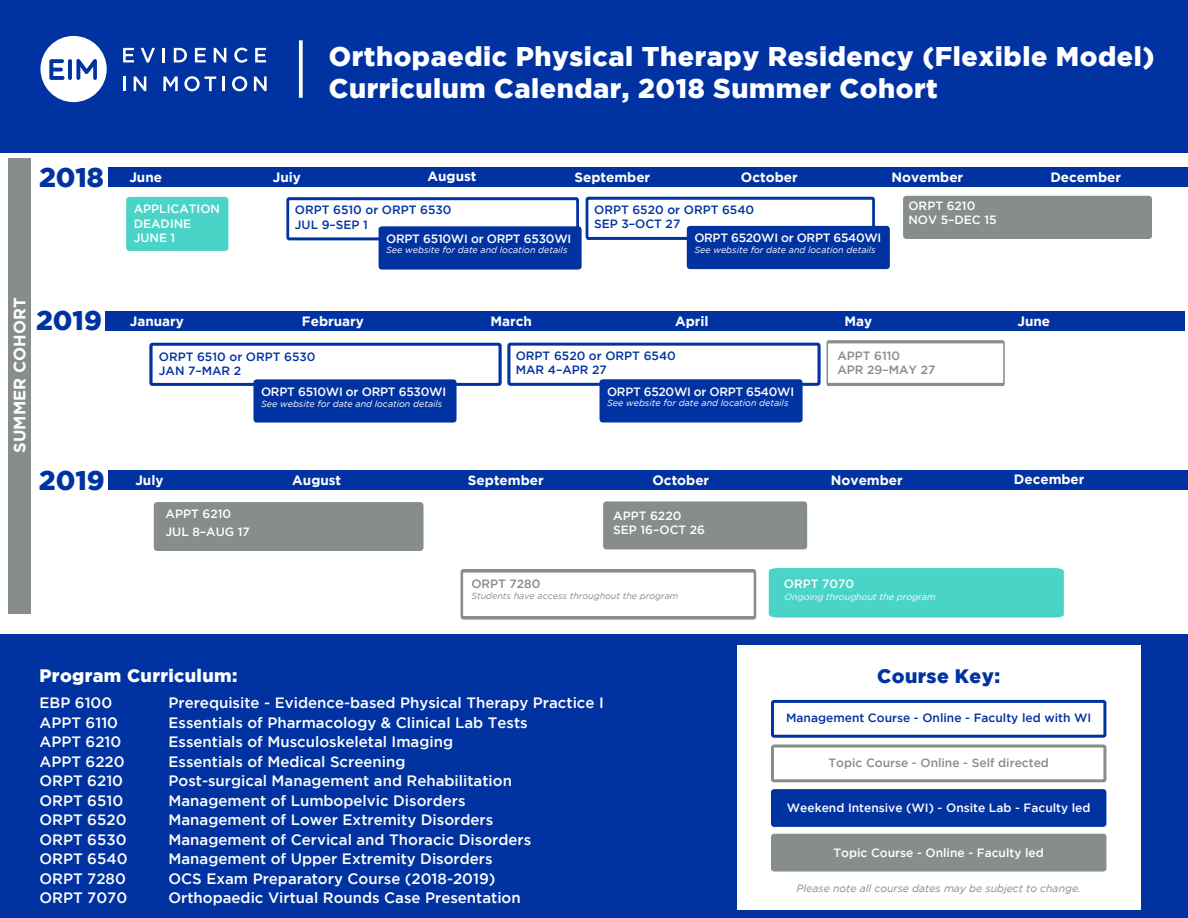
<style>
.page{position:relative;width:1188px;height:918px;background:#fff}
.page>*{position:absolute;margin:0;border:0;box-sizing:border-box;transform-origin:0 0}
.t1{font:900 27px/32.4px "Gotham";letter-spacing:.02em;color:#fff}
.t2{font:900 27px "Gotham";color:#0033a1}
.t3{font:900 19.5px "Gotham";letter-spacing:.02em;color:#0033a1}
.t4{font:900 18px "Gotham";letter-spacing:.02em;color:#fff}
.t5{font:700 16.5px "Gotham";color:#fff}
.t6{font:500 15px/19.5px "Gotham";color:#fff}
.t7{font:700 13.5px "Gotham";color:#fff}
.t8{font:500 12px/14.4px "Gotham";color:#fff}
.t9{font:500 12px/14.4px "Gotham";color:#0033a1}
.t10{font:500 12px/14.4px "Gotham";color:#878c8c}
.t11{font:500 12px "Gotham";letter-spacing:-.025em;color:#fff}
.t12{font:500 12px "Gotham";letter-spacing:-.02em;color:#fff}
.t13{font:italic 10.5px "Gotham";color:#878c8c}
.t14{font:italic 9px "Gotham";color:#fff}
.t15{font:italic 9px "Gotham";color:#878c8c}
.t16{font:italic 9px "Gotham";color:#fff}
</style>
<div class="page">
<div style="left:0;top:634px;width:1188px;height:284px;background:#0033a1"></div>
<div style="left:737px;top:645px;width:403px;height:265px;background:#fff"></div>
<div style="left:0;top:0;width:1188px;height:152px;background:#0033a1"></div>
<div style="left:8px;top:159px;width:23px;height:455px;background:#878c8c"></div>
<div style="left:771px;top:700px;width:335px;height:38px;border:3px solid #0033a1;border-radius:2px"></div>
<div style="left:771px;top:789px;width:335px;height:38px;background:#0033a1;border-radius:3px"></div>
<div style="left:771px;top:834px;width:335px;height:38px;background:#878c8c;border-radius:3px"></div>
<div style="left:771px;top:745px;width:335px;height:37px;border:3px solid #878c8c;border-radius:2px"></div>
<div style="left:507px;top:343px;width:314px;height:43px;border:3px solid #0033a1;border-radius:2px"></div>
<div style="left:586px;top:197px;width:289px;height:43px;border:3px solid #0033a1;border-radius:2px"></div>
<div style="left:149px;top:343px;width:353px;height:43px;border:3px solid #0033a1;border-radius:2px"></div>
<div style="left:286px;top:197px;width:293px;height:43px;border:3px solid #0033a1;border-radius:2px"></div>
<div style="left:154px;top:502px;width:270px;height:49px;background:#878c8c;border-radius:3px"></div>
<div style="left:603px;top:501px;width:204px;height:48px;background:#878c8c;border-radius:3px"></div>
<div style="left:903px;top:196px;width:249px;height:43px;background:#878c8c;border-radius:3px"></div>
<svg style="left:299px;top:40px;width:4px;height:58px"></svg>
<svg style="left:123px;top:48px;width:11px;height:14px"></svg>
<svg style="left:141px;top:48px;width:14px;height:15px"></svg>
<svg style="left:163px;top:48px;width:2px;height:14px"></svg>
<svg style="left:174px;top:48px;width:13px;height:14px"></svg>
<svg style="left:195px;top:48px;width:11px;height:14px"></svg>
<svg style="left:214px;top:48px;width:12px;height:14px"></svg>
<svg style="left:234px;top:48px;width:14px;height:15px"></svg>
<svg style="left:255px;top:48px;width:11px;height:14px"></svg>
<svg style="left:124px;top:77px;width:2px;height:14px"></svg>
<svg style="left:134px;top:77px;width:12px;height:14px"></svg>
<svg style="left:163px;top:77px;width:15px;height:14px"></svg>
<svg style="left:184px;top:76px;width:32px;height:15px"></svg>
<svg style="left:223px;top:77px;width:2px;height:14px"></svg>
<svg style="left:232px;top:76px;width:15px;height:15px"></svg>
<svg style="left:254px;top:77px;width:13px;height:14px"></svg>
<svg style="left:41px;top:36px;width:66px;height:66px"></svg>
<div style="left:108px;top:168px;width:1080px;height:19px;background:#0033a1"></div>
<div style="left:105px;top:312px;width:1080px;height:19px;background:#0033a1"></div>
<div style="left:126px;top:197px;width:102px;height:54px;background:#4ad4c7;border-radius:3px"></div>
<div style="left:460px;top:569px;width:296px;height:50px;border:3px solid #878c8c;border-radius:2px"></div>
<div style="left:600px;top:379px;width:203px;height:43px;background:#0033a1;border-radius:3px"></div>
<div style="left:687px;top:226px;width:203px;height:43px;background:#0033a1;border-radius:3px"></div>
<div style="left:379px;top:226px;width:203px;height:44px;background:#0033a1;border-radius:3px"></div>
<div style="left:253px;top:379px;width:204px;height:44px;background:#0033a1;border-radius:3px"></div>
<div style="left:108px;top:470px;width:1080px;height:20px;background:#0033a1"></div>
<svg style="left:826px;top:340px;width:179px;height:46px"></svg>
<div style="left:769px;top:568px;width:295px;height:50px;background:#4ad4c7"></div>
<p class="t1" style="left:329px;top:39px;width:827px">Orthopaedic Physical Therapy Residency (Flexible Model)<br>Curriculum Calendar, 2018 Summer Cohort</p>
<p class="t2" style="left:39px;top:162px;width:66px">2018</p>
<p class="t5" style="left:10px;top:453px;width:157px;rotate:-90deg">SUMMER COHORT</p>
<p class="t2" style="left:36px;top:305px;width:67px">2019</p>
<p class="t2" style="left:39px;top:465px;width:67px">2019</p>
<p class="t7" style="left:129px;top:170px;width:34px">June</p>
<p class="t7" style="left:273px;top:170px;width:30px">Juiy</p>
<p class="t7" style="left:427px;top:169px;width:50px">August</p>
<p class="t7" style="left:574px;top:170px;width:77px">September</p>
<p class="t7" style="left:741px;top:170px;width:58px">October</p>
<p class="t7" style="left:891px;top:170px;width:73px">November</p>
<p class="t8" style="left:134px;top:201px;width:88px">APPLICATION<br>DEADINE</p>
<p class="t8" style="left:134px;top:230px;width:43px">JUNE 1</p>
<p class="t9" style="left:295px;top:203px;width:158px">ORPT 6510 or ORPT 6530</p>
<p class="t9" style="left:295px;top:217px;width:75px">JUL 9–SEP 1</p>
<p class="t12" style="left:386px;top:232px;width:187px">ORPT 6510WI or ORPT 6530WI</p>
<p class="t14" style="left:386px;top:245px;width:183px">See website for date and location details</p>
<p class="t9" style="left:594px;top:202px;width:162px">ORPT 6520 or ORPT 6540</p>
<p class="t9" style="left:594px;top:217px;width:88px">SEP 3–OCT 27</p>
<p class="t11" style="left:694px;top:231px;width:189px">ORPT 6520WI or ORPT 6540WI</p>
<p class="t14" style="left:694px;top:245px;width:183px">See website for date and location details</p>
<p class="t8" style="left:908px;top:198px;width:68px">ORPT 6210</p>
<p class="t8" style="left:908px;top:213px;width:90px">NOV 5–DEC 15</p>
<p class="t7" style="left:1050px;top:170px;width:72px">December</p>
<p class="t7" style="left:130px;top:314px;width:56px">January</p>
<p class="t7" style="left:302px;top:314px;width:64px">February</p>
<p class="t7" style="left:491px;top:314px;width:43px">March</p>
<p class="t7" style="left:675px;top:314px;width:35px">April</p>
<p class="t7" style="left:845px;top:314px;width:29px">May</p>
<p class="t7" style="left:1017px;top:314px;width:34px">June</p>
<p class="t9" style="left:159px;top:349px;width:158px">ORPT 6510 or ORPT 6530<br>JAN 7–MAR 2</p>
<p class="t12" style="left:261px;top:385px;width:187px">ORPT 6510WI or ORPT 6530WI</p>
<p class="t14" style="left:261px;top:398px;width:183px">See website for date and location details</p>
<p class="t9" style="left:516px;top:348px;width:162px">ORPT 6520 or ORPT 6540<br>MAR 4–APR 27</p>
<p class="t11" style="left:607px;top:385px;width:189px">ORPT 6520WI or ORPT 6540WI</p>
<p class="t14" style="left:607px;top:398px;width:183px">See website for date and location details</p>
<p class="t10" style="left:837px;top:348px;width:100px">APPT 6110<br>APR 29–MAY 27</p>
<p class="t7" style="left:135px;top:472px;width:30px">July</p>
<p class="t7" style="left:292px;top:472px;width:50px">August</p>
<p class="t7" style="left:468px;top:472px;width:77px">September</p>
<p class="t7" style="left:652px;top:472px;width:58px">October</p>
<p class="t7" style="left:831px;top:472px;width:73px">November</p>
<p class="t7" style="left:1014px;top:471px;width:72px">December</p>
<p class="t8" style="left:166px;top:506px;width:67px">APPT 6210</p>
<p class="t8" style="left:166px;top:524px;width:86px">JUL 8–AUG 17</p>
<p class="t8" style="left:613px;top:508px;width:93px">APPT 6220<br>SEP 16–OCT 26</p>
<p class="t10" style="left:471px;top:577px;width:71px">ORPT 7280</p>
<p class="t15" style="left:471px;top:591px;width:209px">Students have access throughout the program</p>
<p class="t8" style="left:784px;top:577px;width:72px">ORPT 7070</p>
<p class="t16" style="left:784px;top:591px;width:155px">Ongoing throughoutthe program</p>
<p class="t4" style="left:39px;top:665px;width:199px">Program Curriculum:</p>
<p class="t6" style="left:39px;top:693px;width:74px">EBP 6100</p>
<p class="t6" style="left:39px;top:712px;width:80px">APPT 6110</p>
<p class="t6" style="left:39px;top:732px;width:83px">APPT 6210</p>
<p class="t6" style="left:39px;top:751px;width:87px">APPT 6220</p>
<p class="t6" style="left:39px;top:771px;width:85px">ORPT 6210</p>
<p class="t6" style="left:39px;top:790px;width:85px">ORPT 6510</p>
<p class="t6" style="left:39px;top:810px;width:89px">ORPT 6520</p>
<p class="t6" style="left:39px;top:829px;width:89px">ORPT 6530</p>
<p class="t6" style="left:39px;top:849px;width:90px">ORPT 6540</p>
<p class="t6" style="left:39px;top:868px;width:88px">ORPT 7280</p>
<p class="t6" style="left:168px;top:693px;width:437px">Prerequisite - Evidence-based Physical Therapy Practice I Essentials of Pharmacology &amp; Clinical Lab Tests Essentials of Musculoskeletal Imaging<br>Essentials of Medical Screening<br>Post-surgical Management and Rehabilitation Management of Lumbopelvic Disorders<br>Management of Lower Extremity Disorders<br>Management of Cervical and Thoracic Disorders Management of Upper Extremity Disorders<br>OCS Exam Preparatory Course (2018-2019)<br>Orthopaedic Virtual Rounds Case Presentation</p>
<p class="t6" style="left:39px;top:888px;width:89px">ORPT 7070</p>
<p class="t3" style="left:877px;top:665px;width:124px">Course Key:</p>
<p class="t9" style="left:786px;top:711px;width:307px">Management Course - Online - Faculty led with WI</p>
<p class="t10" style="left:828px;top:755px;width:222px">Topic Course - Online - Self directed</p>
<p class="t8" style="left:787px;top:800px;width:305px">Weekend Intensive (WI) - Onsite Lab - Faculty led</p>
<p class="t8" style="left:834px;top:845px;width:212px">Topic Course - Online - Faculty led</p>
<p class="t13" style="left:797px;top:882px;width:286px">Please note all course dates may be subject to change.</p>
</div>
